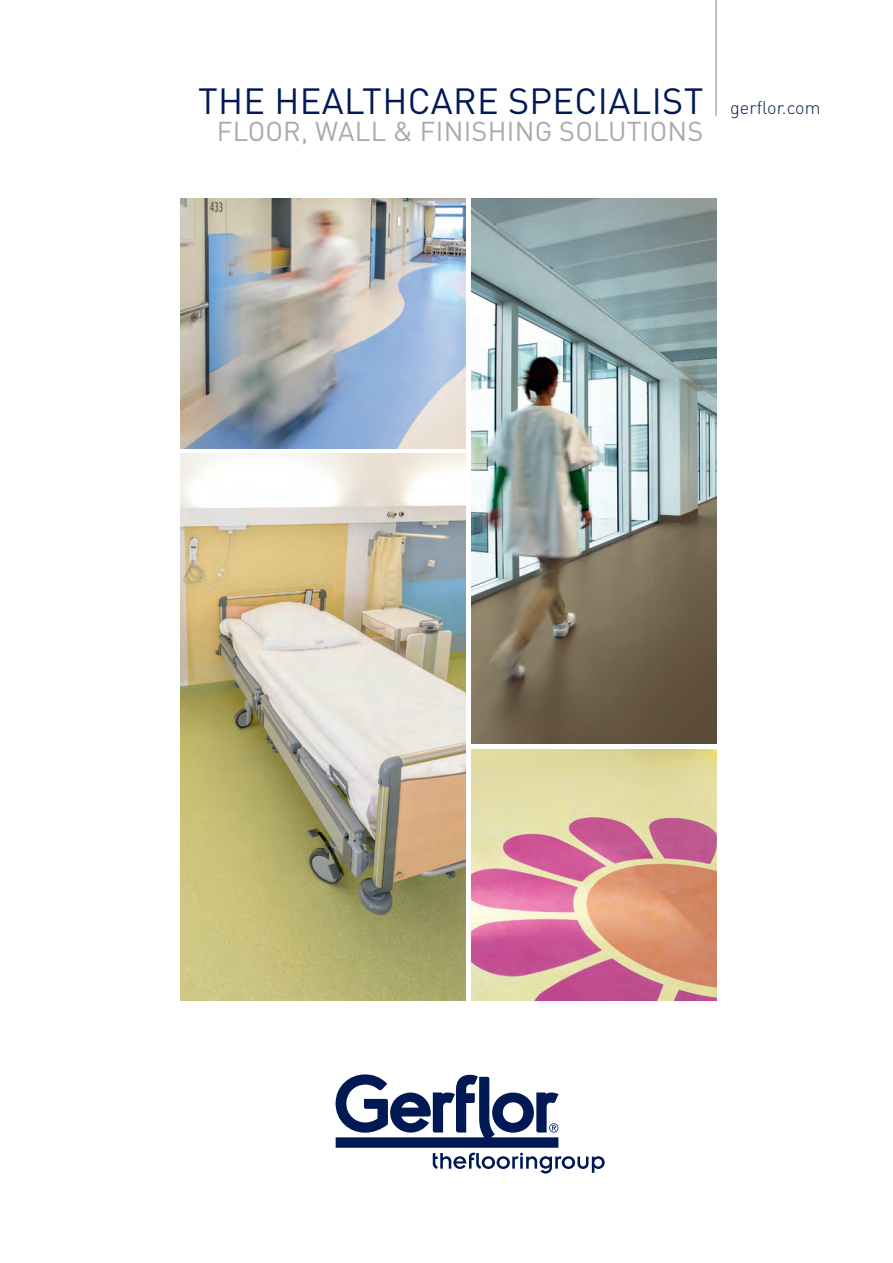
<style>
.page{position:relative;width:893px;height:1263px;background:#fff}
.page>*{position:absolute;margin:0;border:0;box-sizing:border-box;transform-origin:0 0}
.t1{font:36px "DIN Pro";letter-spacing:.01em;color:#001954}
.t2{font:27px "DIN Pro";letter-spacing:.01em;color:#a8a9ad}
.t3{font:300 18px "DIN Pro";color:#001954}
</style>
<div class="page">
<hr style="left:715px;top:0;width:2px;height:116px;background:#a8a9ad">
<svg style="left:336px;top:1074px;width:269px;height:99px"></svg>
<img style="left:472px;top:199px;width:244px;height:545px">
<img style="left:181px;top:199px;width:285px;height:249px">
<img style="left:181px;top:453px;width:285px;height:547px">
<img style="left:472px;top:749px;width:244px;height:251px">
<h1 class="t1" style="left:198px;top:77px;width:507px">THE HEALTHCARE SPECIALIST</h1>
<p class="t2" style="left:217px;top:113px;width:488px">FLOOR, WALL &amp; FINISHING SOLUTIONS</p>
<p class="t3" style="left:730px;top:95px;width:92px">gerflor.com</p>
</div>
